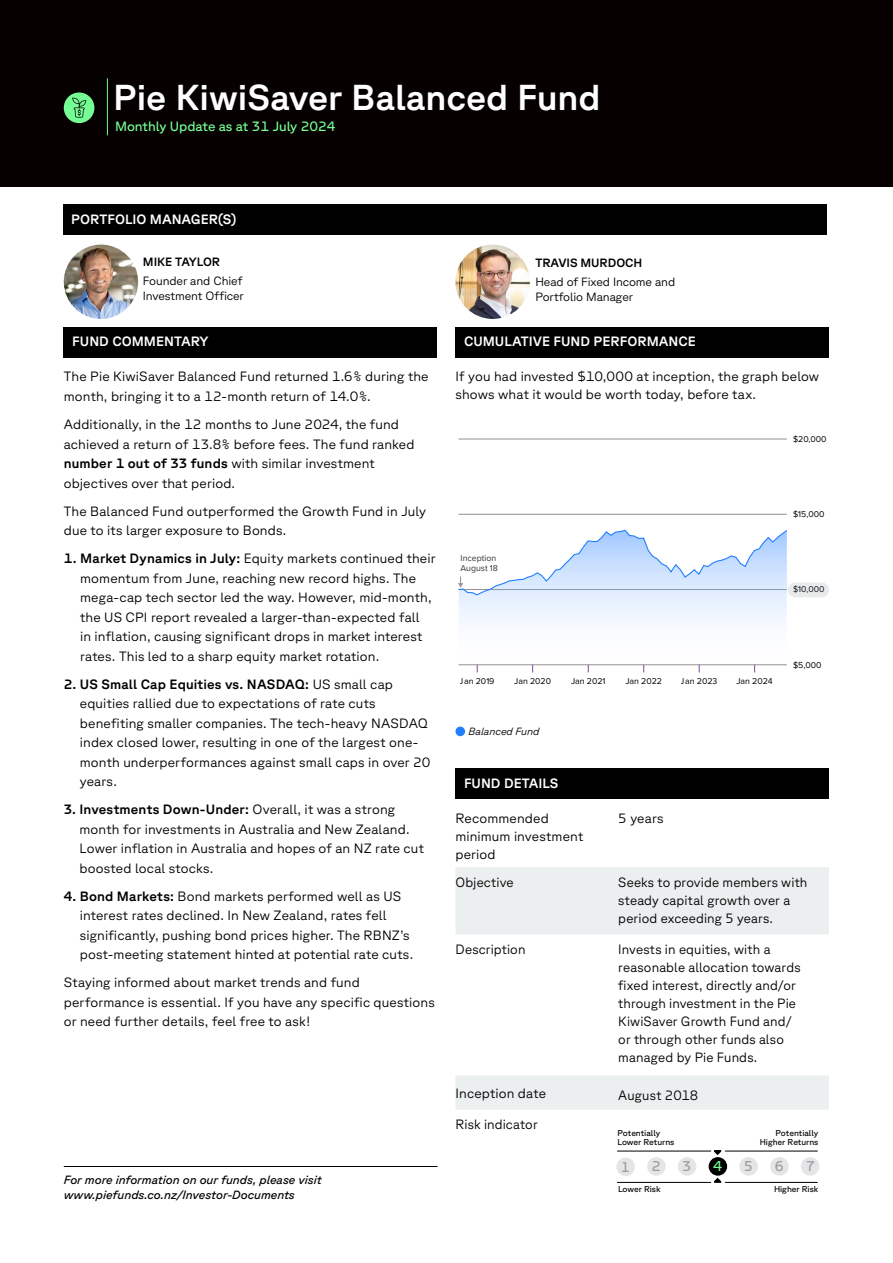
<style>
.page{position:relative;width:893px;height:1263px;background:#fff}
.page>*{position:absolute;margin:0;border:0;box-sizing:border-box;transform-origin:0 0}
.t1{font:500 36px "GT Planar";color:#fff}
.t2{font:14.25px "GT Planar";color:#9e9c9d}
.t3{font:14.25px "GT Planar";color:#75fc94}
.Body_Text{font:300 13.5px/19.5px "GT Planar";letter-spacing:.01em;color:#000}
.Body_Text-2{font:500 13.5px "GT Planar";color:#fff}
.t4{font:13.5px "GT Planar";letter-spacing:-.005em;color:#75fc94}
.body_copy{font:500 13.5px "GT Planar";color:#fff}
.Performance_summary_table{font:300 13.5px "GT Planar";letter-spacing:.015em;color:#000}
.body_copy-2{font:12px/15px "GT Planar Italic 15";color:#000}
.body_copy-3{font:300 12px/14.4px "GT Planar";letter-spacing:-.005em;color:#000}
.body_copy-4{font:500 12px "GT Planar";letter-spacing:-.005em;color:#000}
.body_copy-5{font:300 10.5px "GT Planar Italic 15";color:#000}
.t5{font:8.7px "Proxima Nova";color:#000}
.t6{font:8.7px/10.5px "Proxima Nova";color:#333}
.t7{font:8.55px/8.2px "GT Planar";letter-spacing:-.005em;color:#000}
.s1{font-weight:500}
</style>
<div class="page">
<div style="left:0;top:0;width:893px;height:187px;background:#060000"></div>
<hr style="left:107px;top:78px;width:1px;height:57px;background:#75fc94">
<div style="left:64px;top:92px;width:30px;height:31px;background:#75fc94;border-radius:50%"></div>
<svg style="left:72px;top:97px;width:14px;height:21px"></svg>
<div style="left:455px;top:327px;width:374px;height:30px;background:#000"></div>
<div style="left:455px;top:768px;width:374px;height:31px;background:#000"></div>
<hr style="left:459px;top:514px;width:328px;height:1px;background:#919191">
<hr style="left:459px;top:439px;width:328px;height:1px;background:#919191">
<hr style="left:805px;top:439px;width:1px;height:226px;background:#333">
<svg style="left:458px;top:529px;width:329px;height:143px"></svg>
<div style="left:788px;top:582px;width:41px;height:15px;background:#e8eaec;border-radius:7px"></div>
<svg style="left:456px;top:867px;width:373px;height:242px"></svg>
<div style="left:647px;top:1157px;width:19px;height:19px;background:#e4e5e7;border-radius:50%"></div>
<svg style="left:678px;top:1157px;width:19px;height:19px"></svg>
<div style="left:709px;top:1157px;width:18px;height:19px;background:#000;border-radius:50%"></div>
<div style="left:739px;top:1157px;width:19px;height:19px;background:#e4e5e7;border-radius:50%"></div>
<div style="left:770px;top:1157px;width:19px;height:19px;background:#e4e5e7;border-radius:50%"></div>
<div style="left:801px;top:1157px;width:18px;height:19px;background:#e4e5e7;border-radius:50%"></div>
<hr style="left:617px;top:1182px;width:94px;height:1px;background:#000">
<svg style="left:714px;top:1178px;width:7px;height:5px"></svg>
<svg style="left:714px;top:1150px;width:7px;height:5px"></svg>
<hr style="left:617px;top:1151px;width:94px;height:1px;background:#000">
<hr style="left:725px;top:1182px;width:92px;height:1px;background:#000">
<hr style="left:725px;top:1151px;width:92px;height:1px;background:#000">
<svg style="left:616px;top:1157px;width:19px;height:19px"></svg>
<div style="left:64px;top:327px;width:373px;height:30px;background:#000"></div>
<hr style="left:64px;top:1166px;width:373px;height:1px;background:#000">
<div style="left:63px;top:204px;width:764px;height:31px;background:#000"></div>
<div style="left:455px;top:727px;width:10px;height:9px;background:#217dff;border-radius:50%"></div>
<img style="left:64px;top:245px;width:74px;height:74px;border-radius:37px">
<img style="left:455px;top:245px;width:75px;height:74px;border-radius:37px">
<p class="t1" style="left:113px;top:76px;width:489px">Pie KiwiSaver Balanced Fund</p>
<p class="t4" style="left:115px;top:119px;width:222px">Monthly Update as at 31 July 2024</p>
<p class="Body_Text-2" style="left:71px;top:211px;width:167px">PORTFOLIO MANAGER(S)</p>
<p class="body_copy-4" style="left:143px;top:255px;width:79px">MIKE TAYLOR</p>
<p class="body_copy-3" style="left:143px;top:274px;width:101px">Founder and Chief</p>
<p class="body_copy-3" style="left:143px;top:288px;width:102px">Investment Officer</p>
<p class="Body_Text-2" style="left:72px;top:334px;width:138px">FUND COMMENTARY</p>
<p class="Body_Text" style="left:64px;top:367px;width:366px">The Pie KiwiSaver Balanced Fund returned 1.6% during the month, bringing it to a 12-month return of 14.0%.</p>
<p class="Body_Text" style="left:64px;top:414px;width:352px">Additionally, in the 12 months to June 2024, the fund achieved a return of 13.8% before fees. The fund ranked <span class="s1">number 1 out of 33 funds</span> with similar investment objectives over that period.</p>
<p class="Body_Text" style="left:64px;top:501px;width:364px">The Balanced Fund outperformed the Growth Fund in July due to its larger exposure to Bonds.</p>
<p class="Body_Text" style="left:80px;top:548px;width:357px;text-indent:-16px"><span class="s1">1. Market Dynamics in July:</span> Equity markets continued their momentum from June, reaching new record highs. The mega-cap tech sector led the way. However, mid-month, the US CPI report revealed a larger-than-expected fall<br>in inflation, causing significant drops in market interest rates. This led to a sharp equity market rotation.</p>
<p class="Body_Text" style="left:80px;top:674px;width:352px;text-indent:-16px"><span class="s1">2. US Small Cap Equities vs. NASDAQ:</span> US small cap equities rallied due to expectations of rate cuts benefiting smaller companies. The tech-heavy NASDAQ index closed lower, resulting in one of the largest one&shy;month underperformances against small caps in over 20 years.</p>
<p class="Body_Text" style="left:80px;top:799px;width:346px;text-indent:-16px"><span class="s1">3. Investments Down-Under:</span> Overall, it was a strong month for investments in Australia and New Zealand.<br>Lower inflation in Australia and hopes of an NZ rate cut boosted local stocks.</p>
<p class="Body_Text" style="left:80px;top:886px;width:335px;text-indent:-16px"><span class="s1">4. Bond Markets:</span> Bond markets performed well as US interest rates declined. In New Zealand, rates fell significantly, pushing bond prices higher. The RBNZ’s post-meeting statement hinted at potential rate cuts.</p>
<p class="Body_Text" style="left:64px;top:972px;width:373px">Staying informed about market trends and fund performance is essential. If you have any specific questions or need further details, feel free to ask!</p>
<p class="body_copy-2" style="left:64px;top:1171px;width:259px">For more information on our funds, please visit www.piefunds.co.nz/Investor-Documents</p>
<p class="body_copy-4" style="left:535px;top:256px;width:108px">TRAVIS MURDOCH</p>
<p class="body_copy-3" style="left:535px;top:275px;width:141px">Head of Fixed Income and<br>Portfolio Manager</p>
<p class="body_copy" style="left:464px;top:334px;width:233px">CUMULATIVE FUND PERFORMANCE</p>
<p class="Body_Text" style="left:455px;top:367px;width:365px;line-height:18px">If you had invested $10,000 at inception, the graph below shows what it would be worth today, before tax.</p>
<p class="t5" style="left:793px;top:432px;width:35px">$20,000</p>
<p class="t6" style="left:461px;top:552px;width:39px">Inception<br>August 18</p>
<p class="t5" style="left:793px;top:508px;width:33px">$15,000</p>
<p class="t5" style="left:793px;top:583px;width:33px">$10,000</p>
<p class="t5" style="left:460px;top:675px;width:36px">Jan 2019</p>
<p class="t5" style="left:514px;top:675px;width:38px">Jan 2020</p>
<p class="t5" style="left:571px;top:675px;width:36px">Jan 2021</p>
<p class="t5" style="left:625px;top:675px;width:38px">Jan 2022</p>
<p class="t5" style="left:681px;top:675px;width:38px">Jan 2023</p>
<p class="t5" style="left:736px;top:675px;width:38px">Jan 2024</p>
<p class="body_copy-5" style="left:469px;top:725px;width:72px">Balanced Fund</p>
<p class="t5" style="left:793px;top:658px;width:30px">$5,000</p>
<p class="Body_Text-2" style="left:464px;top:775px;width:96px">FUND DETAILS</p>
<p class="Body_Text" style="left:455px;top:809px;width:129px;line-height:18px">Recommended minimum investment period</p>
<p class="Performance_summary_table" style="left:618px;top:810px;width:47px">5 years</p>
<p class="Body_Text" style="left:455px;top:872px;width:60px">Objective</p>
<p class="Body_Text" style="left:618px;top:873px;width:191px;line-height:18px">Seeks to provide members with steady capital growth over a period exceeding 5 years.</p>
<p class="Body_Text" style="left:455px;top:939px;width:71px">Description</p>
<p class="Body_Text" style="left:618px;top:940px;width:184px;line-height:18px">Invests in equities, with a reasonable allocation towards fixed interest, directly and/or through investment in the Pie<br>KiwiSaver Growth Fund and/ or through other funds also managed by Pie Funds.</p>
<p class="Body_Text" style="left:455px;top:1083px;width:92px">Inception date</p>
<p class="Body_Text" style="left:618px;top:1085px;width:81px">August 2018</p>
<p class="Body_Text" style="left:455px;top:1114px;width:84px">Risk indicator</p>
<p class="t7" style="left:617px;top:1129px;width:58px">Potentially<br>Lower Returns</p>
<p class="t7" style="left:760px;top:1129px;width:60px;text-align:right">Potentially<br>Higher Returns</p>
<p class="t2" style="left:622px;top:1158px;width:9px">1</p>
<p class="t2" style="left:652px;top:1158px;width:10px">2</p>
<p class="t2" style="left:683px;top:1158px;width:10px">3</p>
<p class="t3" style="left:713px;top:1158px;width:10px">4</p>
<p class="t2" style="left:744px;top:1158px;width:9px">5</p>
<p class="t2" style="left:775px;top:1158px;width:10px">6</p>
<p class="t2" style="left:806px;top:1158px;width:10px">7</p>
<p class="t7" style="left:618px;top:1185px;width:44px">Lower Risk</p>
<p class="t7" style="left:774px;top:1185px;width:46px">Higher Risk</p>
</div>
